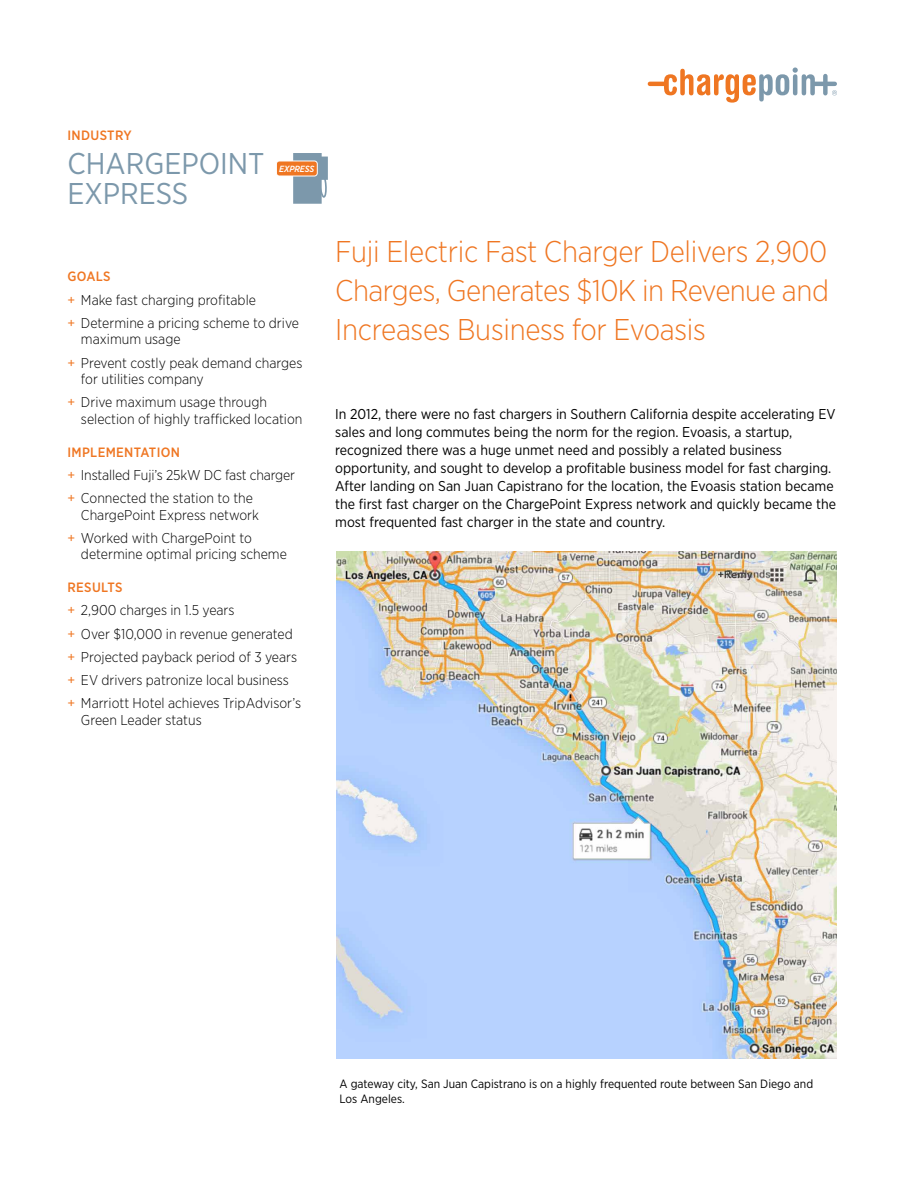
<style>
.page{position:relative;width:918px;height:1188px;background:#fff}
.page>*{position:absolute;margin:0;border:0;box-sizing:border-box;transform-origin:0 0}
.t1{font:300 30px/39px "Gotham Narrow";letter-spacing:-.015em;color:#ef7622;text-align:justify}
.t2{font:30px/30px "Gotham Narrow";color:#7c98ab}
.t3{font:300 14.25px/23.2px "Gotham Narrow";color:#000}
.t4{font:14.25px/18px "Gotham Narrow";color:#000}
.t5{font:500 13.5px "Gotham Narrow";letter-spacing:.025em;color:#ef7622}
.t6{font:12px/15px "Gotham Narrow";color:#000}
.t7{font:italic 500 9px "Gotham Narrow";letter-spacing:-.01em;color:#fff}
.s1{font-weight:400;color:#ef7622}
</style>
<div class="page">
<svg style="left:648px;top:68px;width:189px;height:35px"></svg>
<img style="left:337px;top:552px;width:500px;height:507px">
<svg style="left:293px;top:153px;width:35px;height:51px"></svg>
<div style="left:276px;top:161px;width:41px;height:15px;background:#ef7622;border-radius:3px"></div>
<div style="left:276px;top:161px;width:42px;height:15px;border:1px solid #fff;border-radius:3px"></div>
<p class="t5" style="left:68px;top:127px;width:66px">INDUSTRY</p>
<h1 class="t2" style="left:68px;top:148px;width:199px">CHARGEPOINT<br>EXPRESS</h1>
<p class="t7" style="left:279px;top:163px;width:37px">EXPRESS</p>
<p class="t5" style="left:68px;top:268px;width:45px">GOALS</p>
<p class="t3" style="left:67px;top:288px;width:233px"><span class="s1">+</span> Make fast charging profitable<br><span class="s1">+</span> Determine a pricing scheme to drive</p>
<p class="t3" style="left:67px;top:327px;width:236px;text-indent:13px">maximum usage<br><span class="s1">+</span> Prevent costly peak demand charges</p>
<p class="t3" style="left:67px;top:367px;width:201px;text-indent:13px">for utilities company<br><span class="s1">+</span> Drive maximum usage through</p>
<p class="t3" style="left:81px;top:407px;width:223px">selection of highly trafficked location</p>
<p class="t5" style="left:68px;top:443px;width:114px">IMPLEMENTATION</p>
<p class="t3" style="left:67px;top:463px;width:229px"><span class="s1">+</span> Installed Fuji’s 25kW DC fast charger <span class="s1">+</span> Connected the station to the</p>
<p class="t3" style="left:67px;top:503px;width:193px;text-indent:13px">ChargePoint Express network <span class="s1">+</span> Worked with ChargePoint to</p>
<p class="t3" style="left:81px;top:542px;width:208px">determine optimal pricing scheme</p>
<p class="t5" style="left:68px;top:579px;width:56px">RESULTS</p>
<p class="t3" style="left:67px;top:598px;width:235px"><span class="s1">+</span> 2,900 charges in 1.5 years<br><span class="s1">+</span> Over $10,000 in revenue generated <span class="s1">+</span> Projected payback period of 3 years <span class="s1">+</span> EV drivers patronize local business<br><span class="s1">+</span> Marriott Hotel achieves TripAdvisor’s</p>
<p class="t3" style="left:81px;top:708px;width:122px">Green Leader status</p>
<h1 class="t1" style="left:335px;top:231px;width:495px">Fuji Electric Fast Charger Delivers 2,900<br>Charges, Generates $10K in Revenue and Increases Business for Evoasis</h1>
<p class="t4" style="left:335px;top:404px;width:502px">In 2012, there were no fast chargers in Southern California despite accelerating EV sales and long commutes being the norm for the region. Evoasis, a startup, recognized there was a huge unmet need and possibly a related business opportunity, and sought to develop a profitable business model for fast charging.<br>After landing on San Juan Capistrano for the location, the Evoasis station became the first fast charger on the ChargePoint Express network and quickly became the most frequented fast charger in the state and country.</p>
<p class="t6" style="left:340px;top:1076px;width:475px">A gateway city, San Juan Capistrano is on a highly frequented route between San Diego and<br>Los Angeles.</p>
</div>
